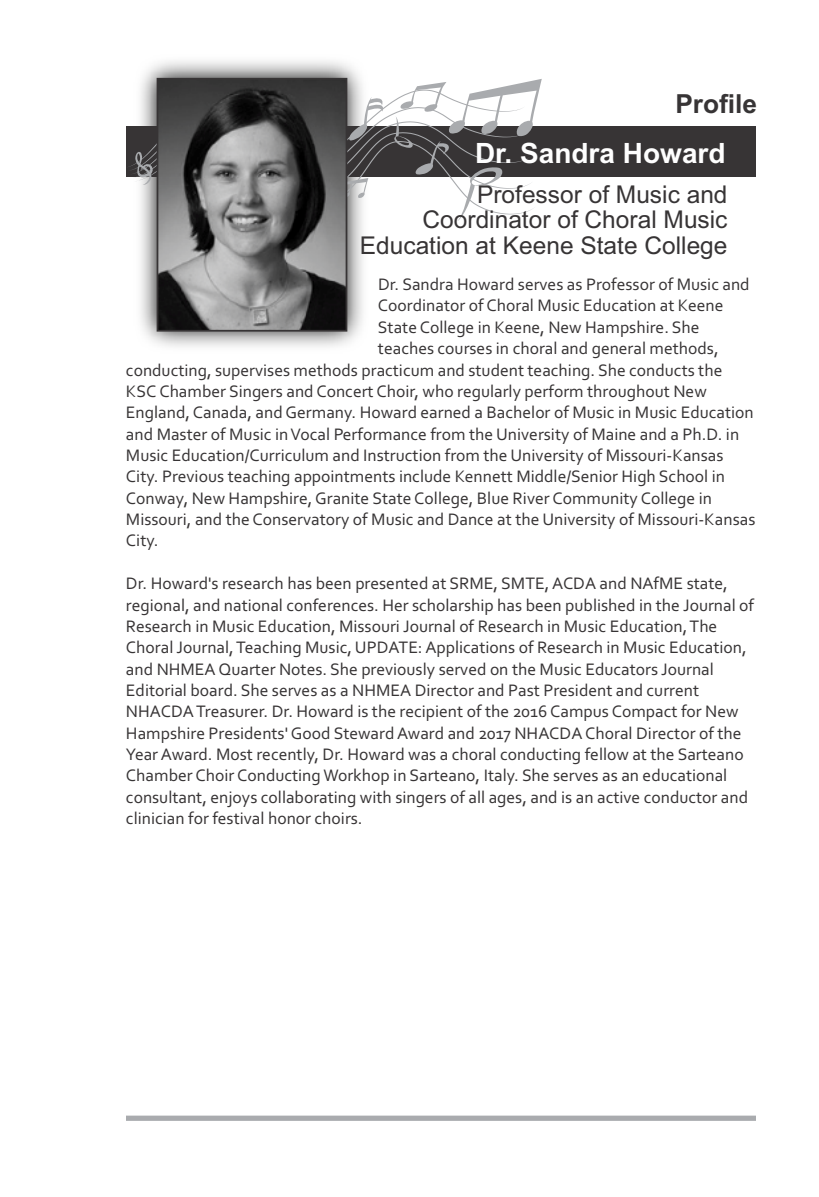
<style>
.page{position:relative;width:819px;height:1197px;background:#fff}
.page>*{position:absolute;margin:0;border:0;box-sizing:border-box;transform-origin:0 0}
.t1{font:700 28px "Arial";color:#fefefe}
.t2{font:700 26.25px "Arial";color:#373435}
.t3{font:24.5px/25.2px "Arial";color:#373435;text-align:right}
.t4{font:17.5px/21.3px "Corbel";color:#373435}
</style>
<div class="page">
<img style="left:140px;top:61px;width:223px;height:286px">
<div style="left:126px;top:127px;width:630px;height:50px;background:#373435"></div>
<svg style="left:126px;top:79px;width:416px;height:142px"></svg>
<img style="left:160px;top:81px;width:184px;height:248px">
<div style="left:157px;top:78px;width:190px;height:254px;border:2px solid #373435"></div>
<div style="left:126px;top:1116px;width:630px;height:5px;background:#a9abae"></div>
<h2 class="t2" style="left:675px;top:85px;width:83px">Profile</h2>
<h1 class="t1" style="left:475px;top:134px;width:252px">Dr. Sandra Howard</h1>
<h3 class="t3" style="left:360px;top:182px;width:369px">Professor of Music and<br>Coordinator of Choral Music<br>Education at Keene State College</h3>
<p class="t4" style="left:378px;top:273px;width:373px">Dr. Sandra Howard serves as Professor of Music and</p>
<p class="t4" style="left:378px;top:295px;width:347px">Coordinator of Choral Music Education at Keene</p>
<p class="t4" style="left:378px;top:316px;width:323px">State College in Keene, New Hampshire. She</p>
<p class="t4" style="left:378px;top:337px;width:342px">teaches courses in choral and general methods,</p>
<p class="t4" style="left:126px;top:359px;width:598px">conducting, supervises methods practicum and student teaching. She conducts the</p>
<p class="t4" style="left:126px;top:380px;width:582px">KSC Chamber Singers and Concert Choir, who regularly perform throughout New</p>
<p class="t4" style="left:126px;top:401px;width:629px">England, Canada, and Germany. Howard earned a Bachelor of Music in Music Education</p>
<p class="t4" style="left:126px;top:423px;width:615px">and Master of Music in Vocal Performance from the University of Maine and a Ph.D. in</p>
<p class="t4" style="left:126px;top:444px;width:599px">Music Education/Curriculum and Instruction from the University of Missouri-Kansas</p>
<p class="t4" style="left:126px;top:465px;width:601px">City. Previous teaching appointments include Kennett Middle/Senior High School in</p>
<p class="t4" style="left:126px;top:487px;width:588px">Conway, New Hampshire, Granite State College, Blue River Community College in</p>
<p class="t4" style="left:126px;top:508px;width:631px">Missouri, and the Conservatory of Music and Dance at the University of Missouri-Kansas</p>
<p class="t4" style="left:126px;top:530px;width:34px">City.</p>
<p class="t4" style="left:126px;top:572px;width:630px">Dr. Howard's research has been presented at SRME, SMTE, ACDA and NAfME state, regional, and national conferences. Her scholarship has been published in the Journal of Research in Music Education, Missouri Journal of Research in Music Education, The Choral Journal, Teaching Music, UPDATE: Applications of Research in Music Education, and NHMEA Quarter Notes. She previously served on the Music Educators Journal Editorial board. She serves as a NHMEA Director and Past President and current NHACDA Treasurer. Dr. Howard is the recipient of the 2016 Campus Compact for New Hampshire Presidents' Good Steward Award and 2017 NHACDA Choral Director of the Year Award. Most recently, Dr. Howard was a choral conducting fellow at the Sarteano Chamber Choir Conducting Workhop in Sarteano, Italy. She serves as an educational consultant, enjoys collaborating with singers of all ages, and is an active conductor and clinician for festival honor choirs.</p>
</div>
